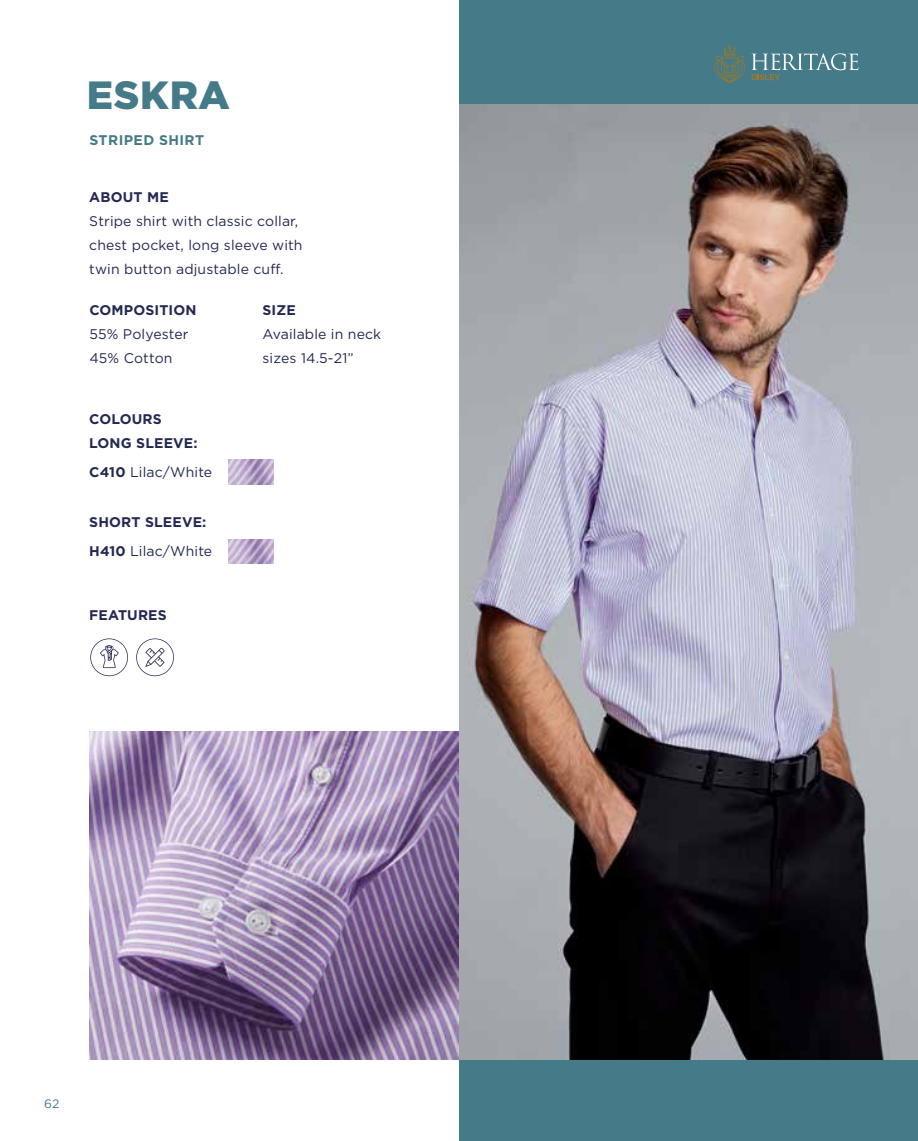
<style>
.page{position:relative;width:918px;height:1141px;background:#fff}
.page>*{position:absolute;margin:0;border:0;box-sizing:border-box;transform-origin:0 0}
.t1{font:900 39.38px "Gotham Pro";letter-spacing:.02em;color:#457a89}
.t2{font:14px/24.2px "Gotham Pro";letter-spacing:.01em;color:#242953}
.t3{font:700 14px/24.2px "Gotham Pro";letter-spacing:.01em;color:#242953}
.t4{font:700 14px "Gotham Pro";letter-spacing:.03em;color:#457a89}
.t5{font:12.25px "Gotham Pro";color:#457a89}
.s1{font-weight:700}
.s2{font-weight:400}
</style>
<div class="page">
<div style="left:459px;top:0;width:459px;height:1141px;background:#457a89"></div>
<img style="left:89px;top:732px;width:370px;height:327px">
<img style="left:459px;top:104px;width:459px;height:955px">
<svg style="left:751px;top:53px;width:107px;height:27px"></svg>
<svg style="left:714px;top:45px;width:31px;height:38px"></svg>
<img style="left:229px;top:459px;width:44px;height:25px">
<img style="left:229px;top:539px;width:44px;height:25px">
<svg style="left:90px;top:638px;width:38px;height:38px"></svg>
<svg style="left:136px;top:638px;width:38px;height:38px"></svg>
<h1 class="t1" style="left:87px;top:72px;width:144px">ESKRA</h1>
<p class="t4" style="left:89px;top:132px;width:116px">STRIPED SHIRT</p>
<p class="t3" style="left:89px;top:184px;width:81px">ABOUT ME</p>
<p class="t2" style="left:89px;top:209px;width:215px">Stripe shirt with classic collar, chest pocket, long sleeve with twin button adjustable cuff.</p>
<p class="t3" style="left:89px;top:297px;width:109px">COMPOSITION</p>
<p class="t2" style="left:89px;top:322px;width:101px">55% Polyester<br>45% Cotton</p>
<p class="t3" style="left:262px;top:297px;width:35px">SIZE</p>
<p class="t2" style="left:262px;top:322px;width:120px">Available in neck sizes 14.5-21”</p>
<p class="t3" style="left:89px;top:407px;width:110px">COLOURS<br>LONG SLEEVE:</p>
<p class="t2" style="left:89px;top:460px;width:124px"><span class="s1">C410</span> Lilac/White</p>
<p class="t3" style="left:89px;top:507px;width:124px;line-height:29.1px">SHORT SLEEVE:<br>H410 <span class="s2">Lilac/White</span></p>
<p class="t3" style="left:89px;top:603px;width:79px">FEATURES</p>
<p class="t5" style="left:44px;top:1097px;width:17px">62</p>
</div>
